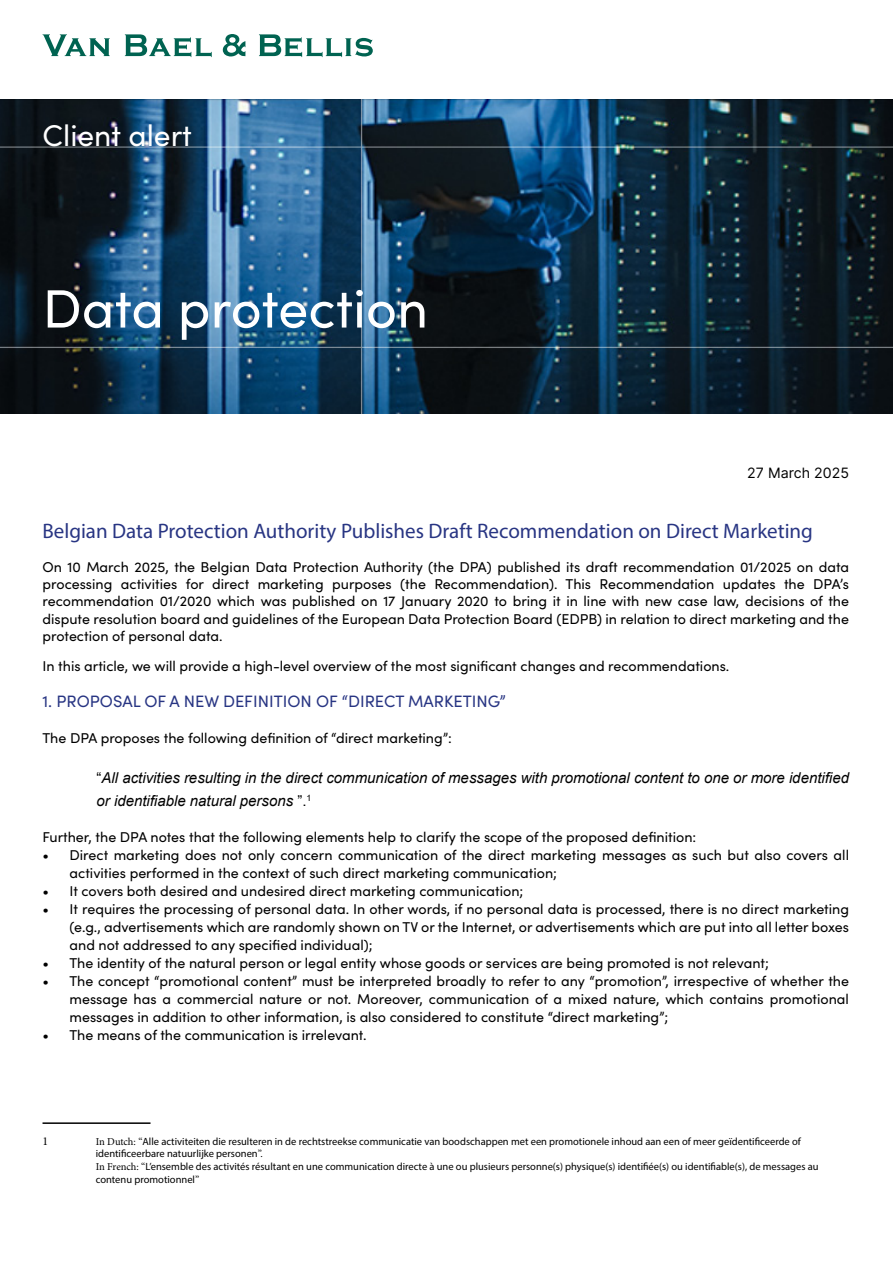
<style>
.page{position:relative;width:893px;height:1263px;background:#fff}
.page>*{position:absolute;margin:0;border:0;box-sizing:border-box;transform-origin:0 0}
.t1{font:54px "Sofia Pro";color:#fff}
.t2{font:30px "Sofia Pro";color:#fff}
.t3{font:21px "Myriad Pro";color:#283583}
.t4{font:16.5px "Sofia Pro";color:#283583}
.t5{font:italic 15px/22.5px "Arial";color:#000}
.t6{font:14.25px/18px "Sofia Pro";color:#000;text-align:justify}
.t7{font:14.25px "Inter";color:#000}
.t8{font:12px "Minion Pro";color:#000}
.t9{font:10.5px/12.6px "Myriad Pro";color:#000}
.s1{font-style:normal}
.s2{font-family:"Minion Pro"}
</style>
<div class="page">
<svg style="left:43px;top:34px;width:67px;height:22px"></svg>
<svg style="left:125px;top:34px;width:87px;height:23px"></svg>
<svg style="left:223px;top:34px;width:22px;height:23px"></svg>
<svg style="left:259px;top:34px;width:114px;height:23px"></svg>
<hr style="left:43px;top:1122px;width:108px;height:2px;background:#000">
<img style="left:0;top:100px;width:893px;height:314px">
<h2 class="t2" style="left:43px;top:113px;width:151px">Client alert</h2>
<h1 class="t1" style="left:43px;top:269px;width:387px">Data protection</h1>
<p class="t7" style="left:747px;top:462px;width:103px">27 March 2025</p>
<h3 class="t3" style="left:43px;top:518px;width:772px">Belgian Data Protection Authority Publishes Draft Recommendation on Direct Marketing</h3>
<p class="t6" style="left:43px;top:558px;width:808px;line-height:17.1px">On 10 March 2025, the Belgian Data Protection Authority (the DPA) published its draft recommendation 01/2025 on data processing activities for direct marketing purposes (the Recommendation). This Recommendation updates the DPA’s recommendation 01/2020 which was published on 17 January 2020 to bring it in line with new case law, decisions of the dispute resolution board and guidelines of the European Data Protection Board (EDPB) in relation to direct marketing and the protection of personal data.</p>
<p class="t6" style="left:43px;top:656px;width:688px">In this article, we will provide a high-level overview of the most significant changes and recommendations.</p>
<p class="t4" style="left:43px;top:689px;width:465px">1. PROPOSAL OF A NEW DEFINITION OF “DIRECT MARKETING”</p>
<p class="t6" style="left:43px;top:728px;width:411px">The DPA proposes the following definition of “direct marketing”:</p>
<p class="t5" style="left:97px;top:767px;width:754px"><span class="s1">“</span>All activities resulting in the direct communication of messages with promotional content to one or more identified or identifiable natural persons <span class="s1">”.</span><sup>1</sup></p>
<p class="t6" style="left:43px;top:827px;width:655px">Further, the DPA notes that the following elements help to clarify the scope of the proposed definition:</p>
<p class="t6" style="left:70px;top:845px;width:781px;text-indent:-27px">• Direct marketing does not only concern communication of the direct marketing messages as such but also covers all activities performed in the context of such direct marketing communication;</p>
<p class="t6" style="left:43px;top:881px;width:482px">• It covers both desired and undesired direct marketing communication;</p>
<p class="t6" style="left:70px;top:899px;width:781px;text-indent:-27px">• It requires the processing of personal data. In other words, if no personal data is processed, there is no direct marketing (e.g., advertisements which are randomly shown on TV or the Internet, or advertisements which are put into all letter boxes and not addressed to any specified individual);</p>
<p class="t6" style="left:43px;top:953px;width:728px">• The identity of the natural person or legal entity whose goods or services are being promoted is not relevant;</p>
<p class="t6" style="left:70px;top:971px;width:781px;text-indent:-27px">• The concept “promotional content” must be interpreted broadly to refer to any “promotion”, irrespective of whether the message has a commercial nature or not. Moreover, communication of a mixed nature, which contains promotional messages in addition to other information, is also considered to constitute “direct marketing”;</p>
<p class="t6" style="left:43px;top:1025px;width:326px">• The means of the communication is irrelevant.</p>
<p class="t8" style="left:43px;top:1133px;width:7px">1</p>
<p class="t9" style="left:96px;top:1135px;width:724px"><span class="s2">In Dutch: “</span>Alle activiteiten die resulteren in de rechtstreekse communicatie van boodschappen met een promotionele inhoud aan een of meer geïdentificeerde of identificeerbare natuurlijke personen<span class="s2">”.<br>In French: “</span>L’ensemble des activités résultant en une communication directe à une ou plusieurs personne(s) physique(s) identifiée(s) ou identifiable(s), de messages au contenu promotionnel<span class="s2">”</span></p>
</div>
